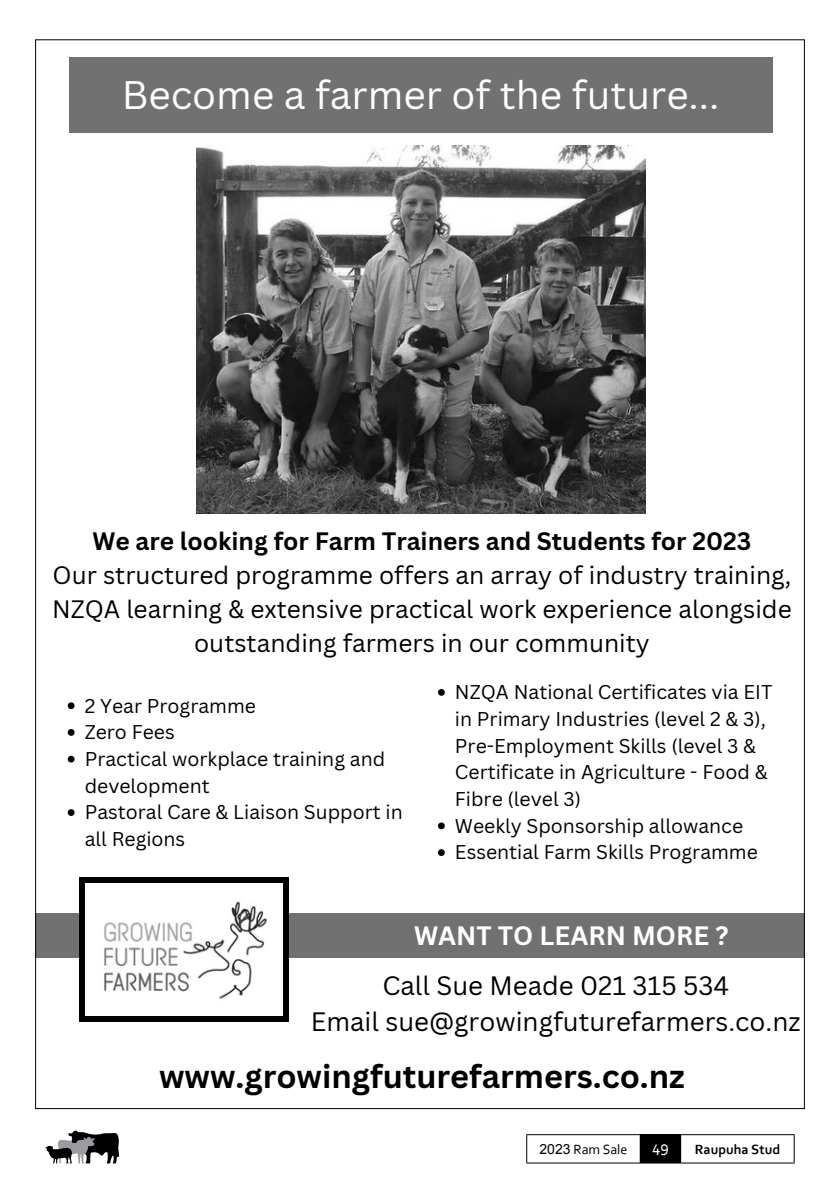
<style>
.page{position:relative;width:840px;height:1191px;background:#fff}
.page>*{position:absolute;margin:0;border:0;box-sizing:border-box;transform-origin:0 0}
.t1{font:38.8px "Canva Sans";color:#fefefe}
.t2{font:700 32.4px "Canva Sans";color:#000}
.t3{font:25.8px/36px "Canva Sans";color:#000;text-align:center}
.t4{font:700 25.8px "Canva Sans";color:#fff}
.t5{font:24.6px/34px "Canva Sans";color:#000;text-align:center}
.t6{font:700 24.6px "Canva Sans";color:#000}
.t7{font:19.4px/26.6px "Canva Sans";color:#000}
.t8{font:16px "Corbel";color:#fff}
.t9{font:14px "Corbel";color:#000}
.t10{font:700 14px "Corbel";color:#000}
.s1{font-family:"Arial"}
</style>
<div class="page">
<div style="left:640px;top:1134px;width:40px;height:29px;background:#000"></div>
<hr style="left:526px;top:1134px;width:114px;height:1px;background:#000">
<svg style="left:526px;top:1135px;width:1px;height:27px"></svg>
<svg style="left:639px;top:1135px;width:1px;height:27px"></svg>
<hr style="left:680px;top:1134px;width:114px;height:1px;background:#000">
<svg style="left:680px;top:1135px;width:1px;height:27px"></svg>
<svg style="left:793px;top:1135px;width:1px;height:27px"></svg>
<hr style="left:526px;top:1162px;width:114px;height:1px;background:#000">
<hr style="left:680px;top:1162px;width:114px;height:1px;background:#000">
<svg style="left:45px;top:1130px;width:74px;height:33px"></svg>
<img style="left:196px;top:146px;width:449px;height:367px">
<div style="left:69px;top:57px;width:702px;height:76px;background:#717171"></div>
<div style="left:35px;top:913px;width:769px;height:44px;background:#717171"></div>
<div style="left:79px;top:877px;width:209px;height:145px;background:#000"></div>
<img style="left:85px;top:883px;width:197px;height:132px">
<svg style="left:68px;top:702px;width:6px;height:7px"></svg>
<svg style="left:68px;top:729px;width:6px;height:7px"></svg>
<svg style="left:68px;top:755px;width:6px;height:7px"></svg>
<svg style="left:68px;top:809px;width:6px;height:7px"></svg>
<svg style="left:438px;top:689px;width:6px;height:7px"></svg>
<svg style="left:438px;top:822px;width:6px;height:7px"></svg>
<svg style="left:438px;top:849px;width:6px;height:7px"></svg>
<h1 class="t1" style="left:122px;top:72px;width:598px">Become a farmer of the future...</h1>
<p class="t6" style="left:92px;top:526px;width:660px">We are looking for Farm Trainers and Students for 2023</p>
<p class="t5" style="left:52px;top:558px;width:740px">Our structured programme offers an array of industry training,<br>NZQA learning &amp; extensive practical work experience alongside outstanding farmers in our community</p>
<p class="t7" style="left:85px;top:692px;width:319px">2 Year Programme<br>Zero Fees<br>Practical workplace training and development<br>Pastoral Care &amp; Liaison Support in all Regions</p>
<p class="t7" style="left:454px;top:679px;width:319px">NZQA National Certificates via EIT in Primary Industries (level 2 &amp; 3),<br>Pre-Employment Skills (level 3 &amp;<br>Certificate in Agriculture - Food &amp;<br>Fibre (level 3)<br>Weekly Sponsorship allowance<br>Essential Farm Skills Programme</p>
<h3 class="t4" style="left:414px;top:920px;width:316px">WANT TO LEARN MORE ?</h3>
<h3 class="t3" style="left:310px;top:968px;width:491px">Call Sue Meade 021 315 534<br>Email sue@growingfuturefarmers.co.nz</h3>
<h2 class="t2" style="left:159px;top:1057px;width:527px">www.growingfuturefarmers.co.nz</h2>
<p class="t9" style="left:539px;top:1140px;width:89px"><span class="s1">2023</span> Ram Sale</p>
<p class="t8" style="left:651px;top:1139px;width:18px">49</p>
<p class="t10" style="left:694px;top:1140px;width:87px">Raupuha Stud</p>
</div>
